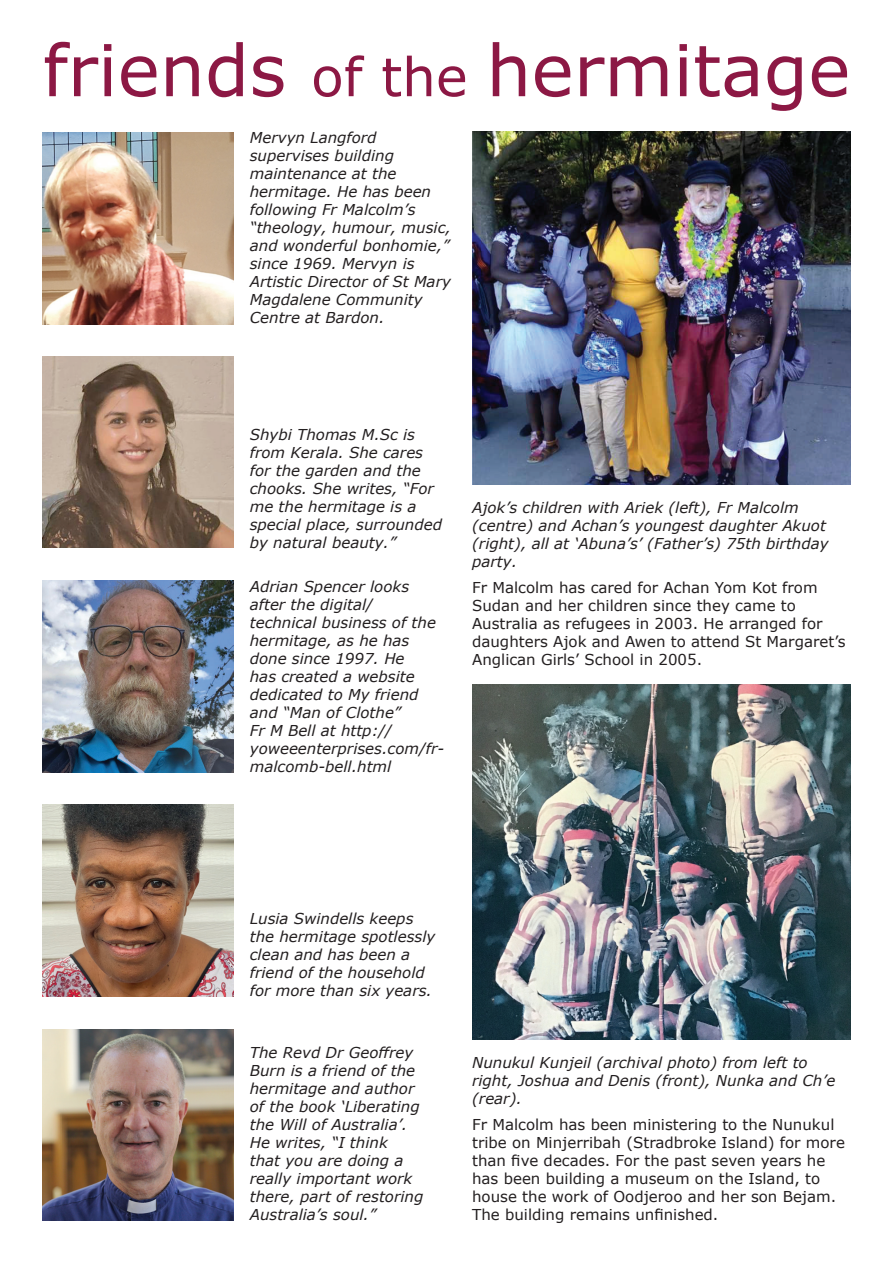
<style>
.page{position:relative;width:893px;height:1263px;background:#fff}
.page>*{position:absolute;margin:0;border:0;box-sizing:border-box;transform-origin:0 0}
.t1{font:71.1px "Verdana";color:#8c1844}
.t2{font:italic 15px/18px "Verdana";color:#231f20}
.t3{font:15px/18px "Verdana";color:#231f20}
.s1{font-size:53.4px}
</style>
<div class="page">
<img style="left:472px;top:132px;width:378px;height:353px">
<img style="left:472px;top:685px;width:378px;height:355px">
<img style="left:43px;top:133px;width:191px;height:191px">
<img style="left:43px;top:356px;width:191px;height:192px">
<img style="left:43px;top:581px;width:191px;height:191px">
<img style="left:43px;top:805px;width:191px;height:191px">
<img style="left:43px;top:1029px;width:191px;height:191px">
<h1 class="t1" style="left:43px;top:21px;width:809px">friends <span class="s1">of the</span> hermitage</h1>
<p class="t2" style="left:250px;top:129px;width:203px">Mervyn Langford supervises building maintenance at the hermitage. He has been following Fr Malcolm’s “theology, humour, music, and wonderful bonhomie,” since 1969. Mervyn is<br>Artistic Director of St Mary<br>Magdalene Community<br>Centre at Bardon.</p>
<p class="t2" style="left:250px;top:425px;width:194px">Shybi Thomas M.Sc is from Kerala. She cares for the garden and the chooks. She writes, “For me the hermitage is a special place, surrounded by natural beauty.”</p>
<p class="t2" style="left:250px;top:577px;width:196px">Adrian Spencer looks after the digital/<br>technical business of the hermitage, as he has done since 1997. He<br>has created a website dedicated to My friend and “Man of Clothe”<br>Fr M Bell at http:// yoweeenterprises.com/fr&shy;malcomb-bell.html</p>
<p class="t2" style="left:472px;top:498px;width:358px">Ajok’s children with Ariek (left), Fr Malcolm (centre) and Achan’s youngest daughter Akuot (right), all at ‘Abuna’s’ (Father’s) 75th birthday party.</p>
<p class="t3" style="left:472px;top:579px;width:375px">Fr Malcolm has cared for Achan Yom Kot from Sudan and her children since they came to Australia as refugees in 2003. He arranged for daughters Ajok and Awen to attend St Margaret’s Anglican Girls’ School in 2005.</p>
<p class="t2" style="left:250px;top:910px;width:187px">Lusia Swindells keeps the hermitage spotlessly clean and has been a friend of the household for more than six years.</p>
<p class="t2" style="left:250px;top:1044px;width:175px">The Revd Dr Geoffrey<br>Burn is a friend of the hermitage and author of the book ‘Liberating the Will of Australia’.<br>He writes, “I think<br>that you are doing a really important work there, part of restoring<br>Australia’s soul.”</p>
<p class="t2" style="left:472px;top:1053px;width:365px">Nunukul Kunjeil (archival photo) from left to right, Joshua and Denis (front), Nunka and Ch’e (rear).</p>
<p class="t3" style="left:472px;top:1116px;width:374px">Fr Malcolm has been ministering to the Nunukul tribe on Minjerribah (Stradbroke Island) for more than five decades. For the past seven years he has been building a museum on the Island, to house the work of Oodjeroo and her son Bejam.<br>The building remains unfinished.</p>
</div>
